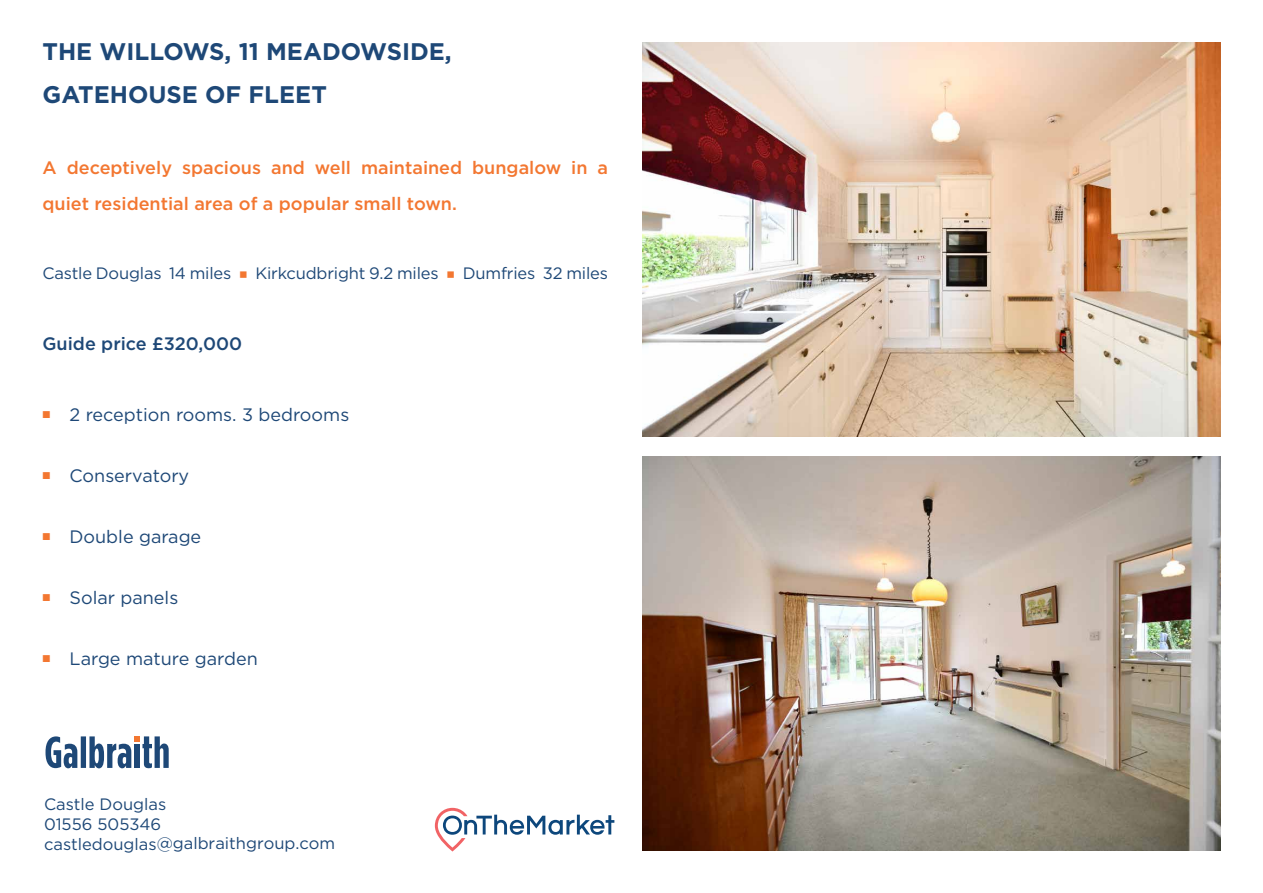
<style>
.page{position:relative;width:1263px;height:893px;background:#fff}
.page>*{position:absolute;margin:0;border:0;box-sizing:border-box;transform-origin:0 0}
.t1{font:700 24px "Gotham HTF";color:#1e4877}
.t2{font:500 18px/35.5px "Gotham HTF";color:#f37731}
.t3{font:18px "Gotham HTF";color:#1e4877}
.Price{font:500 18px "Gotham HTF";color:#1e4877}
.t4{font:16.5px "Gotham HTF";letter-spacing:-.01em;color:#1e4877}
.s1{font-family:"Montserrat";font-weight:700;color:#f37731}
</style>
<div class="page">
<svg style="left:435px;top:808px;width:179px;height:43px"></svg>
<svg style="left:46px;top:736px;width:123px;height:32px"></svg>
<div style="left:135px;top:744px;width:5px;height:24px;background:#1e4877"></div>
<img style="left:642px;top:457px;width:578px;height:393px">
<img style="left:642px;top:43px;width:578px;height:393px">
<p class="t1" style="left:43px;top:38px;width:411px">THE WILLOWS, 11 MEADOWSIDE,</p>
<p class="t1" style="left:43px;top:80px;width:286px">GATEHOUSE OF FLEET</p>
<p class="t2" style="left:43px;top:149px;width:567px">A deceptively spacious and well maintained bungalow in a quiet residential area of a popular small town.</p>
<p class="t4" style="left:43px;top:264px;width:567px">Castle Douglas 14 miles <span class="s1">■</span> Kirkcudbright 9.2 miles <span class="s1">■</span> Dumfries 32 miles</p>
<p class="Price" style="left:43px;top:333px;width:201px">Guide price £320,000</p>
<p class="t3" style="left:43px;top:405px;width:308px"><sup>■</sup> 2 reception rooms. 3 bedrooms</p>
<p class="t3" style="left:43px;top:466px;width:148px"><sup>■</sup> Conservatory</p>
<p class="t3" style="left:43px;top:527px;width:160px"><sup>■</sup> Double garage</p>
<p class="t3" style="left:43px;top:588px;width:137px"><sup>■</sup> Solar panels</p>
<p class="t3" style="left:43px;top:649px;width:217px"><sup>■</sup> Large mature garden</p>
<p class="t4" style="left:44px;top:795px;width:124px">Castle Douglas</p>
<p class="t4" style="left:44px;top:815px;width:119px">01556 505346</p>
<p class="t4" style="left:44px;top:834px;width:293px">castledouglas@galbraithgroup.com</p>
</div>
